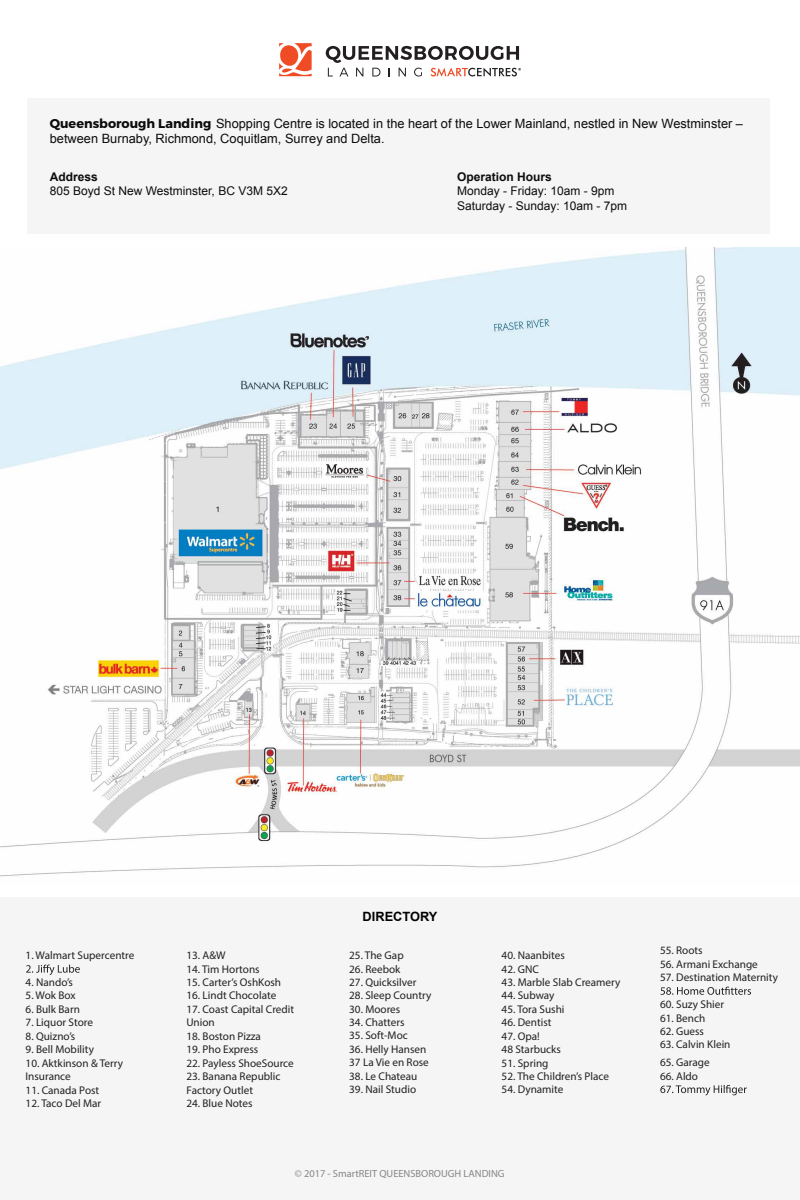
<style>
.page{position:relative;width:800px;height:1200px;background:#fff}
.page>*{position:absolute;margin:0;border:0;box-sizing:border-box;transform-origin:0 0}
.t1{font:12.8px/15.4px "Arial";color:#0c0c0c}
.t2{font:700 12.8px "Arial";color:#000}
.t3{font:12px/14.4px "Arial";color:#0c0c0c}
.t4{font:700 12px "Arial";color:#0c0c0c}
.t5{font:11.2px/13.4px "Myriad Pro";color:#212121}
.t6{font:10.4px "Myriad Pro";color:#878787}
.s1{font-family:"Montserrat";font-weight:700}
</style>
<div class="page">
<div style="left:28px;top:98px;width:742px;height:136px;background:#f5f5f5"></div>
<svg style="left:279px;top:43px;width:33px;height:33px"></svg>
<svg style="left:326px;top:46px;width:195px;height:31px"></svg>
<div style="left:0;top:897px;width:800px;height:303px;background:#f5f5f5"></div>
<svg style="left:26px;top:965px;width:54px;height:10px"></svg>
<svg style="left:660px;top:987px;width:91px;height:8px"></svg>
<svg style="left:660px;top:1085px;width:87px;height:10px"></svg>
<img style="left:0;top:248px;width:800px;height:629px">
<p class="t1" style="left:50px;top:116px;width:695px"><span class="s1">Queensborough Landing</span> Shopping Centre is located in the heart of the Lower Mainland, nestled in New Westminster – between Burnaby, Richmond, Coquitlam, Surrey and Delta.</p>
<p class="t4" style="left:50px;top:169px;width:50px">Address</p>
<p class="t3" style="left:50px;top:184px;width:239px">805 Boyd St New Westminster, BC V3M 5X2</p>
<p class="t4" style="left:457px;top:169px;width:96px">Operation Hours</p>
<p class="t3" style="left:457px;top:184px;width:172px">Monday - Friday: 10am - 9pm<br>Saturday - Sunday: 10am - 7pm</p>
<p class="t5" style="left:26px;top:949px;width:110px">1. Walmart Supercentre</p>
<p class="t5" style="left:26px;top:975px;width:49px">4. Nando’s</p>
<p class="t5" style="left:26px;top:989px;width:52px">5. Wok Box</p>
<p class="t5" style="left:26px;top:1002px;width:56px">6. Bulk Barn</p>
<p class="t5" style="left:26px;top:1016px;width:69px">7. Liquor Store</p>
<p class="t5" style="left:26px;top:1029px;width:51px">8. Quizno’s</p>
<p class="t5" style="left:26px;top:1043px;width:70px">9. Bell Mobility</p>
<p class="t5" style="left:26px;top:1056px;width:99px">10. Aktkinson &amp; Terry<br>Insurance</p>
<p class="t5" style="left:26px;top:1083px;width:75px">11. Canada Post</p>
<p class="t5" style="left:26px;top:1096px;width:77px">12. Taco Del Mar</p>
<p class="t5" style="left:186px;top:949px;width:41px">13. A&amp;W</p>
<p class="t5" style="left:186px;top:962px;width:75px">14. Tim Hortons</p>
<p class="t5" style="left:186px;top:975px;width:96px">15. Carter’s OshKosh</p>
<p class="t5" style="left:186px;top:989px;width:91px">16. Lindt Chocolate</p>
<p class="t5" style="left:186px;top:1002px;width:109px">17. Coast Capital Credit<br>Union</p>
<p class="t5" style="left:186px;top:1029px;width:76px">18. Boston Pizza</p>
<p class="t5" style="left:186px;top:1043px;width:73px">19. Pho Express</p>
<p class="t5" style="left:186px;top:1056px;width:109px">22. Payless ShoeSource</p>
<p class="t5" style="left:186px;top:1069px;width:96px">23. Banana Republic<br>Factory Outlet</p>
<p class="t5" style="left:186px;top:1096px;width:68px">24. Blue Notes</p>
<p class="t2" style="left:363px;top:908px;width:76px">DIRECTORY</p>
<p class="t5" style="left:349px;top:949px;width:56px">25. The Gap</p>
<p class="t5" style="left:349px;top:962px;width:53px">26. Reebok</p>
<p class="t5" style="left:349px;top:975px;width:69px">27. Quicksilver</p>
<p class="t5" style="left:349px;top:989px;width:84px">28. Sleep Country</p>
<p class="t5" style="left:349px;top:1002px;width:53px">30. Moores</p>
<p class="t5" style="left:349px;top:1015px;width:57px">34. Chatters</p>
<p class="t5" style="left:349px;top:1029px;width:60px">35. Soft-Moc</p>
<p class="t5" style="left:349px;top:1042px;width:81px">36. Helly Hansen<br>37 La Vie en Rose</p>
<p class="t5" style="left:349px;top:1069px;width:70px">38. Le Chateau</p>
<p class="t5" style="left:349px;top:1082px;width:69px">39. Nail Studio</p>
<p class="t5" style="left:502px;top:949px;width:65px">40. Naanbites</p>
<p class="t5" style="left:502px;top:962px;width:39px">42. GNC</p>
<p class="t5" style="left:502px;top:975px;width:120px">43. Marble Slab Creamery</p>
<p class="t5" style="left:502px;top:989px;width:54px">44. Subway</p>
<p class="t5" style="left:502px;top:1002px;width:64px">45. Tora Sushi</p>
<p class="t5" style="left:502px;top:1016px;width:51px">46. Dentist</p>
<p class="t5" style="left:502px;top:1029px;width:61px">47. Opa!<br>48 Starbucks</p>
<p class="t5" style="left:502px;top:1056px;width:48px">51. Spring</p>
<p class="t5" style="left:502px;top:1069px;width:109px">52. The Children’s Place</p>
<p class="t5" style="left:502px;top:1083px;width:63px">54. Dynamite</p>
<p class="t6" style="left:295px;top:1167px;width:211px">© 2017 - SmartREIT QUEENSBOROUGH LANDING</p>
<p class="t5" style="left:660px;top:944px;width:44px">55. Roots</p>
<p class="t5" style="left:660px;top:957px;width:99px">56. Armani Exchange</p>
<p class="t5" style="left:660px;top:971px;width:119px">57. Destination Maternity</p>
<p class="t5" style="left:660px;top:997px;width:66px">60. Suzy Shier</p>
<p class="t5" style="left:660px;top:1011px;width:47px">61. Bench</p>
<p class="t5" style="left:660px;top:1024px;width:46px">62. Guess</p>
<p class="t5" style="left:660px;top:1038px;width:72px">63. Calvin Klein</p>
<p class="t5" style="left:660px;top:1055px;width:51px">65. Garage</p>
<p class="t5" style="left:660px;top:1069px;width:40px">66. Aldo</p>
</div>
